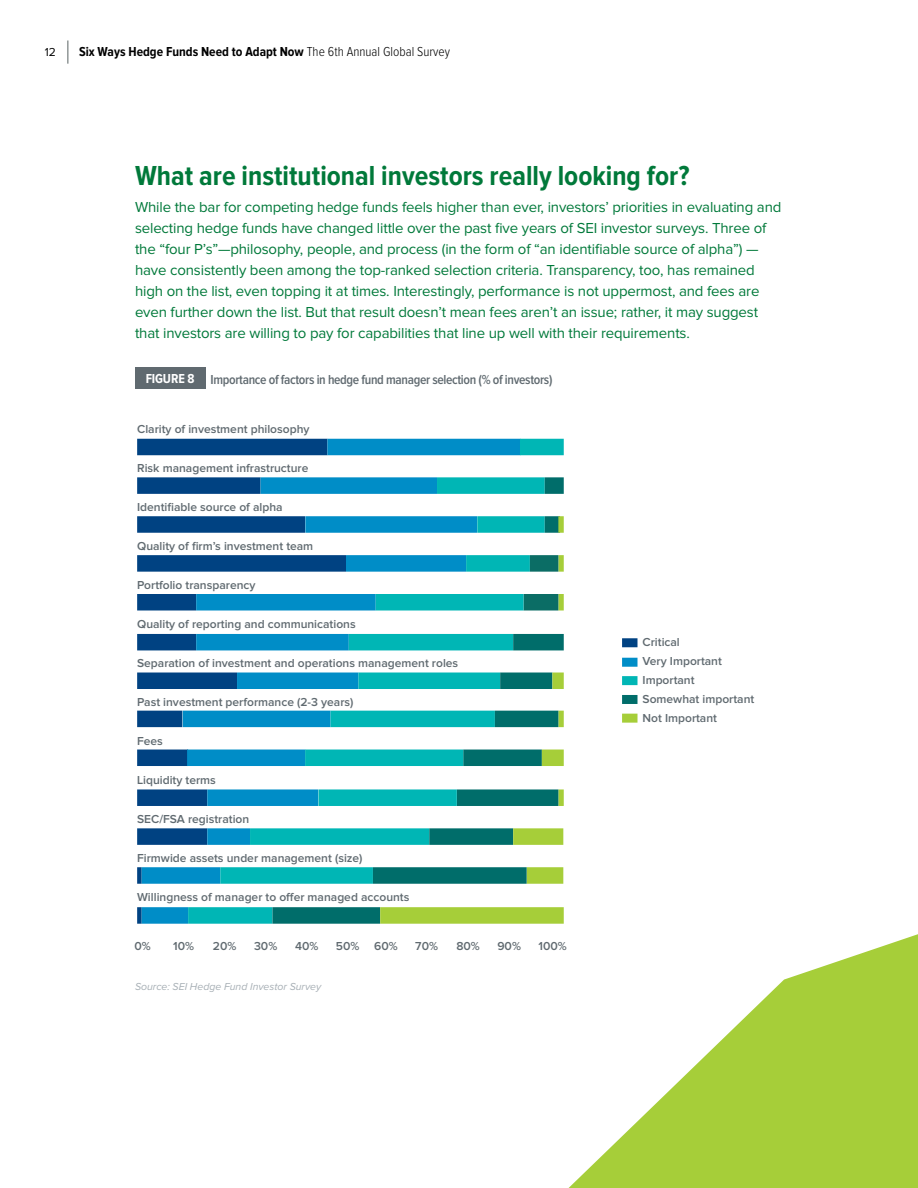
<style>
.page{position:relative;width:918px;height:1188px;background:#fff}
.page>*{position:absolute;margin:0;border:0;box-sizing:border-box;transform-origin:0 0}
.t1{font:700 28.5px "Proxima Nova Cond";color:#00793a}
.t2{font:15px/21px "Proxima Nova";letter-spacing:-.01em;color:#00793a}
.t3{font:600 13.5px "Proxima Nova Cond";letter-spacing:-.025em;color:#606a70}
.t4{font:700 13.5px "Proxima Nova Cond";color:#000}
.t5{font:700 13.5px "Proxima Nova Cond";letter-spacing:-.01em;color:#fff}
.t6{font:600 12px/19px "Proxima Nova";color:#606a70}
.t7{font:12px "Proxima Nova";color:#000}
.t8{font:italic 10.5px "Proxima Nova";color:#a7afb5}
.s1{font-weight:300}
</style>
<div class="page">
<svg style="left:569px;top:934px;width:349px;height:254px;fill:#a6ce39"></svg>
<div style="left:135px;top:367px;width:70px;height:22px;background:#606a70"></div>
<div style="left:137px;top:439px;width:190px;height:16px;background:#004282"></div>
<div style="left:327px;top:439px;width:193px;height:16px;background:#008dc7"></div>
<div style="left:520px;top:439px;width:44px;height:16px;background:#00b6b5"></div>
<div style="left:137px;top:634px;width:59px;height:16px;background:#004282"></div>
<div style="left:196px;top:634px;width:153px;height:16px;background:#008dc7"></div>
<div style="left:349px;top:634px;width:164px;height:16px;background:#00b6b5"></div>
<div style="left:513px;top:634px;width:51px;height:16px;background:#006d6a"></div>
<div style="left:137px;top:477px;width:124px;height:17px;background:#004282"></div>
<div style="left:261px;top:477px;width:176px;height:17px;background:#008dc7"></div>
<div style="left:437px;top:477px;width:108px;height:17px;background:#00b6b5"></div>
<div style="left:545px;top:477px;width:19px;height:17px;background:#006d6a"></div>
<div style="left:137px;top:673px;width:100px;height:16px;background:#004282"></div>
<div style="left:237px;top:673px;width:121px;height:16px;background:#008dc7"></div>
<div style="left:358px;top:673px;width:142px;height:16px;background:#00b6b5"></div>
<div style="left:500px;top:673px;width:52px;height:16px;background:#006d6a"></div>
<div style="left:463px;top:750px;width:79px;height:16px;background:#006d6a"></div>
<div style="left:552px;top:673px;width:12px;height:16px;background:#a6ce39"></div>
<div style="left:542px;top:750px;width:22px;height:16px;background:#a6ce39"></div>
<div style="left:137px;top:516px;width:168px;height:17px;background:#004282"></div>
<div style="left:305px;top:516px;width:172px;height:17px;background:#008dc7"></div>
<div style="left:477px;top:516px;width:68px;height:17px;background:#00b6b5"></div>
<div style="left:545px;top:516px;width:15px;height:17px;background:#006d6a"></div>
<div style="left:558px;top:516px;width:6px;height:17px;background:#a6ce39"></div>
<div style="left:558px;top:555px;width:6px;height:17px;background:#a6ce39"></div>
<div style="left:558px;top:594px;width:6px;height:16px;background:#a6ce39"></div>
<div style="left:558px;top:711px;width:6px;height:16px;background:#a6ce39"></div>
<div style="left:558px;top:789px;width:6px;height:17px;background:#a6ce39"></div>
<div style="left:137px;top:711px;width:45px;height:16px;background:#004282"></div>
<div style="left:183px;top:711px;width:148px;height:16px;background:#008dc7"></div>
<div style="left:331px;top:711px;width:164px;height:16px;background:#00b6b5"></div>
<div style="left:495px;top:711px;width:63px;height:16px;background:#006d6a"></div>
<div style="left:457px;top:789px;width:101px;height:17px;background:#006d6a"></div>
<div style="left:137px;top:555px;width:209px;height:17px;background:#004282"></div>
<div style="left:346px;top:555px;width:120px;height:17px;background:#008dc7"></div>
<div style="left:466px;top:555px;width:64px;height:17px;background:#00b6b5"></div>
<div style="left:530px;top:555px;width:28px;height:17px;background:#0b6d65"></div>
<div style="left:524px;top:594px;width:34px;height:16px;background:#0b6d65"></div>
<div style="left:137px;top:750px;width:51px;height:16px;background:#004282"></div>
<div style="left:187px;top:750px;width:118px;height:16px;background:#008dc7"></div>
<div style="left:305px;top:750px;width:158px;height:16px;background:#00b6b5"></div>
<div style="left:137px;top:789px;width:70px;height:17px;background:#004282"></div>
<div style="left:207px;top:789px;width:111px;height:17px;background:#008dc7"></div>
<div style="left:318px;top:789px;width:139px;height:17px;background:#00b6b5"></div>
<div style="left:137px;top:828px;width:70px;height:17px;background:#004282"></div>
<div style="left:207px;top:828px;width:43px;height:17px;background:#008dc7"></div>
<div style="left:250px;top:828px;width:179px;height:17px;background:#00b6b5"></div>
<div style="left:429px;top:828px;width:84px;height:17px;background:#006d6a"></div>
<div style="left:513px;top:828px;width:50px;height:17px;background:#a6ce39"></div>
<div style="left:527px;top:867px;width:36px;height:17px;background:#a6ce39"></div>
<div style="left:137px;top:594px;width:59px;height:16px;background:#004282"></div>
<div style="left:196px;top:594px;width:180px;height:16px;background:#008dc7"></div>
<div style="left:376px;top:594px;width:148px;height:16px;background:#00b6b5"></div>
<div style="left:137px;top:907px;width:5px;height:17px;background:#004282"></div>
<div style="left:142px;top:907px;width:46px;height:17px;background:#008dc7"></div>
<div style="left:188px;top:907px;width:84px;height:17px;background:#00b6b5"></div>
<div style="left:272px;top:907px;width:108px;height:17px;background:#006d6a"></div>
<div style="left:380px;top:907px;width:184px;height:17px;background:#a6ce39"></div>
<div style="left:137px;top:867px;width:5px;height:17px;background:#004282"></div>
<div style="left:142px;top:867px;width:78px;height:17px;background:#008dc7"></div>
<div style="left:220px;top:867px;width:153px;height:17px;background:#00b6b5"></div>
<div style="left:373px;top:867px;width:154px;height:17px;background:#006d6a"></div>
<div style="left:622px;top:638px;width:16px;height:9px;background:#004282"></div>
<div style="left:622px;top:658px;width:16px;height:9px;background:#008dc7"></div>
<div style="left:622px;top:676px;width:16px;height:9px;background:#00b6b5"></div>
<div style="left:622px;top:695px;width:16px;height:9px;background:#006d6a"></div>
<div style="left:622px;top:714px;width:16px;height:9px;background:#a6ce39"></div>
<svg style="left:68px;top:40px;width:1px;height:24px"></svg>
<p class="t7" style="left:45px;top:47px;width:13px">12</p>
<p class="t4" style="left:79px;top:44px;width:373px">Six Ways Hedge Funds Need to Adapt Now <span class="s1">The 6th Annual Global Survey</span></p>
<h1 class="t1" style="left:135px;top:159px;width:556px">What are institutional investors really looking for?</h1>
<p class="t2" style="left:135px;top:197px;width:648px">While the bar for competing hedge funds feels higher than ever, investors’ priorities in evaluating and selecting hedge funds have changed little over the past five years of SEI investor surveys. Three of the “four P’s”—philosophy, people, and process (in the form of “an identifiable source of alpha”) — have consistently been among the top-ranked selection criteria. Transparency, too, has remained high on the list, even topping it at times. Interestingly, performance is not uppermost, and fees are even further down the list. But that result doesn’t mean fees aren’t an issue; rather, it may suggest that investors are willing to pay for capabilities that line up well with their requirements.</p>
<p class="t3" style="left:211px;top:372px;width:343px">Importance of factors in hedge fund manager selection (% of investors)</p>
<p class="t5" style="left:146px;top:371px;width:50px">Figure 8</p>
<p class="t6" style="left:137px;top:420px;width:174px">Clarity of investment philosophy</p>
<p class="t6" style="left:137px;top:459px;width:173px">Risk management infrastructure</p>
<p class="t6" style="left:137px;top:498px;width:147px">Identifiable source of alpha</p>
<p class="t6" style="left:137px;top:537px;width:178px">Quality of firm’s investment team</p>
<p class="t6" style="left:137px;top:576px;width:120px">Portfolio transparency</p>
<p class="t6" style="left:137px;top:615px;width:220px">Quality of reporting and communications</p>
<p class="t6" style="left:137px;top:654px;width:323px">Separation of investment and operations management roles</p>
<p class="t6" style="left:137px;top:693px;width:218px">Past investment performance (2-3 years)</p>
<p class="t6" style="left:137px;top:732px;width:27px">Fees</p>
<p class="t6" style="left:137px;top:771px;width:80px">Liquidity terms</p>
<p class="t6" style="left:137px;top:810px;width:114px">SEC/FSA registration</p>
<p class="t6" style="left:137px;top:849px;width:227px">Firmwide assets under management (size)</p>
<p class="t6" style="left:137px;top:888px;width:274px">Willingness of manager to offer managed accounts</p>
<p class="t6" style="left:134px;top:937px;width:18px">0%</p>
<p class="t6" style="left:173px;top:937px;width:22px">10%</p>
<p class="t6" style="left:213px;top:937px;width:25px">20%</p>
<p class="t6" style="left:254px;top:937px;width:25px">30%</p>
<p class="t6" style="left:295px;top:937px;width:25px">40%</p>
<p class="t6" style="left:336px;top:937px;width:63px">50% 60%</p>
<p class="t6" style="left:415px;top:937px;width:24px">70%</p>
<p class="t6" style="left:456px;top:937px;width:25px">80%</p>
<p class="t6" style="left:497px;top:937px;width:25px">90%</p>
<p class="t6" style="left:538px;top:937px;width:30px">100%</p>
<p class="t8" style="left:135px;top:982px;width:188px">Source: SEI Hedge Fund Investor Survey</p>
<p class="t6" style="left:643px;top:633px;width:113px">Critical<br>Very Important<br>Important<br>Somewhat important<br>Not Important</p>
</div>
